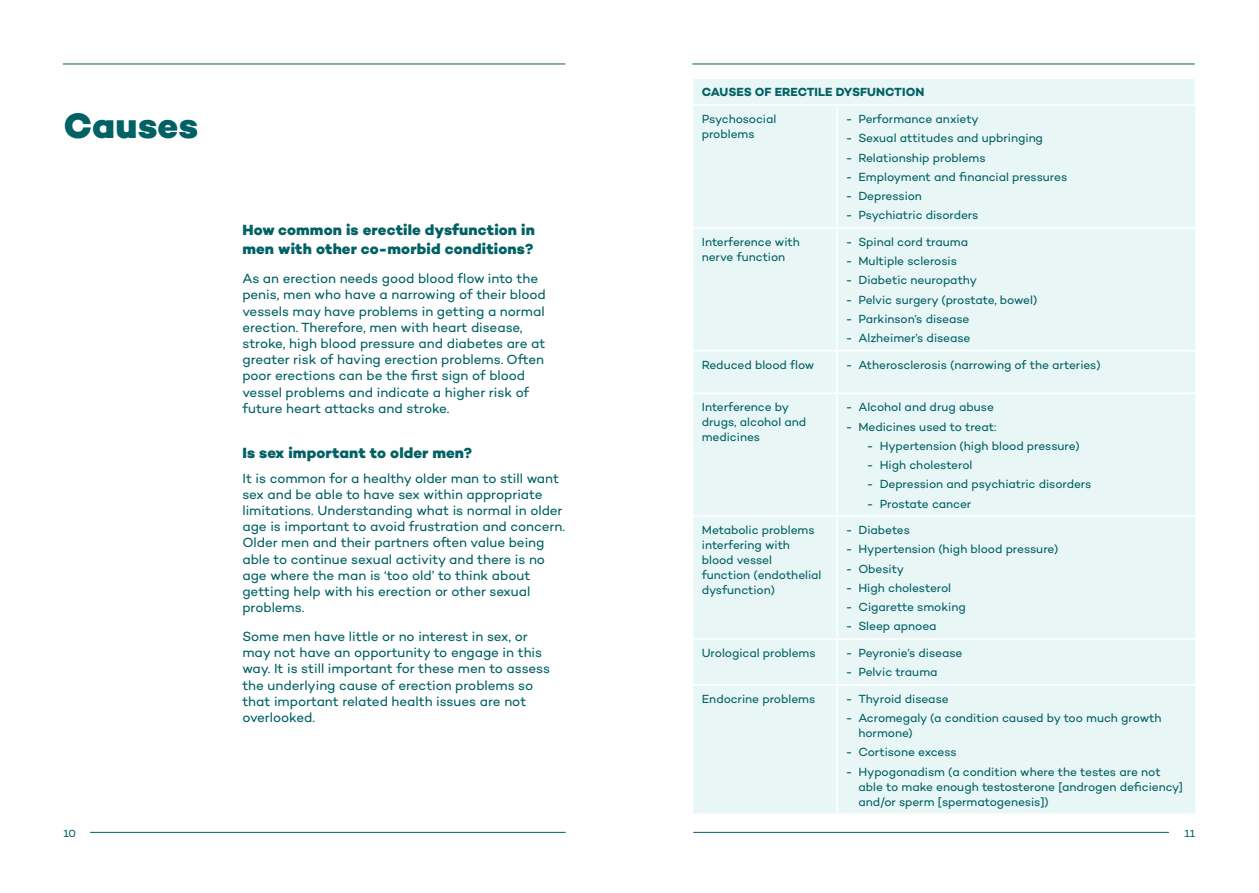
<style>
.page{position:relative;width:1259px;height:893px;background:#fff}
.page>*{position:absolute;margin:0;border:0;box-sizing:border-box;transform-origin:0 0}
.t1{font:800 36px "Campton";letter-spacing:.01em;color:#016164}
.t2{font:800 15px/19.5px "Campton";letter-spacing:.01em;color:#016164}
.t3{font:13.5px/16.2px "Campton";letter-spacing:-.005em;color:#016164}
.t4{font:12px/15px "Campton";letter-spacing:-.005em;color:#016164}
.t5{font:700 12px "Campton";letter-spacing:.005em;color:#016164}
.t6{font:10.5px "Campton";color:#016164}
</style>
<div class="page">
<hr style="left:90px;top:832px;width:476px;height:1px;background:#016164">
<hr style="left:693px;top:832px;width:476px;height:1px;background:#016164">
<hr style="left:692px;top:64px;width:502px;height:1px;background:#016164">
<hr style="left:63px;top:64px;width:502px;height:1px;background:#016164">
<div style="left:693px;top:79px;width:502px;height:734px;background:#e9f6f6"></div>
<hr style="left:693px;top:104px;width:144px;height:2px;background:#fff">
<hr style="left:837px;top:104px;width:359px;height:2px;background:#fff">
<hr style="left:693px;top:227px;width:144px;height:2px;background:#fff">
<hr style="left:837px;top:227px;width:358px;height:2px;background:#fff">
<hr style="left:693px;top:350px;width:144px;height:1px;background:#fff">
<hr style="left:837px;top:350px;width:358px;height:1px;background:#fff">
<hr style="left:693px;top:392px;width:144px;height:2px;background:#fff">
<hr style="left:837px;top:392px;width:358px;height:2px;background:#fff">
<hr style="left:693px;top:515px;width:144px;height:2px;background:#fff">
<hr style="left:837px;top:515px;width:358px;height:2px;background:#fff">
<hr style="left:693px;top:638px;width:144px;height:2px;background:#fff">
<hr style="left:837px;top:638px;width:358px;height:2px;background:#fff">
<hr style="left:693px;top:684px;width:144px;height:2px;background:#fff">
<hr style="left:837px;top:684px;width:358px;height:2px;background:#fff">
<hr style="left:1194px;top:79px;width:2px;height:25px;background:#fff">
<hr style="left:836px;top:106px;width:2px;height:121px;background:#fff">
<hr style="left:836px;top:229px;width:2px;height:121px;background:#fff">
<hr style="left:836px;top:351px;width:2px;height:41px;background:#fff">
<hr style="left:836px;top:394px;width:2px;height:121px;background:#fff">
<hr style="left:836px;top:517px;width:2px;height:121px;background:#fff">
<hr style="left:836px;top:640px;width:2px;height:44px;background:#fff">
<hr style="left:836px;top:686px;width:2px;height:127px;background:#fff">
<h1 class="t1" style="left:64px;top:102px;width:136px">Causes</h1>
<p class="t2" style="left:242px;top:220px;width:294px">How common is erectile dysfunction in men with other co-morbid conditions?</p>
<p class="t3" style="left:242px;top:270px;width:305px">As an erection needs good blood flow into the penis, men who have a narrowing of their blood vessels may have problems in getting a normal erection. Therefore, men with heart disease, stroke, high blood pressure and diabetes are at greater risk of having erection problems. Often poor erections can be the first sign of blood vessel problems and indicate a higher risk of future heart attacks and stroke.</p>
<p class="t2" style="left:242px;top:443px;width:231px">Is sex important to older men?</p>
<p class="t3" style="left:242px;top:469px;width:324px">It is common for a healthy older man to still want sex and be able to have sex within appropriate limitations. Understanding what is normal in older age is important to avoid frustration and concern.<br>Older men and their partners often value being able to continue sexual activity and there is no age where the man is ‘too old’ to think about getting help with his erection or other sexual problems.</p>
<p class="t3" style="left:242px;top:628px;width:309px">Some men have little or no interest in sex, or may not have an opportunity to engage in this way. It is still important for these men to assess the underlying cause of erection problems so that important related health issues are not overlooked.</p>
<p class="t5" style="left:702px;top:85px;width:224px">CAUSES OF ERECTILE DYSFUNCTION</p>
<p class="t4" style="left:702px;top:111px;width:76px">Psychosocial problems</p>
<p class="t4" style="left:845px;top:111px;width:135px">- Performance anxiety</p>
<p class="t4" style="left:845px;top:130px;width:199px">- Sexual attitudes and upbringing</p>
<p class="t4" style="left:845px;top:150px;width:141px">- Relationship problems</p>
<p class="t4" style="left:845px;top:169px;width:223px">- Employment and financial pressures</p>
<p class="t4" style="left:845px;top:188px;width:78px">- Depression</p>
<p class="t4" style="left:845px;top:207px;width:134px">- Psychiatric disorders</p>
<p class="t4" style="left:702px;top:234px;width:99px">Interference with nerve function</p>
<p class="t4" style="left:845px;top:234px;width:124px">- Spinal cord trauma</p>
<p class="t4" style="left:845px;top:253px;width:113px">- Multiple sclerosis</p>
<p class="t4" style="left:845px;top:273px;width:133px">- Diabetic neuropathy</p>
<p class="t4" style="left:845px;top:292px;width:193px">- Pelvic surgery (prostate, bowel)</p>
<p class="t4" style="left:845px;top:311px;width:125px">- Parkinson’s disease</p>
<p class="t4" style="left:845px;top:330px;width:126px">- Alzheimer’s disease</p>
<p class="t4" style="left:702px;top:357px;width:114px">Reduced blood flow</p>
<p class="t4" style="left:845px;top:357px;width:257px">- Atherosclerosis (narrowing of the arteries)</p>
<p class="t4" style="left:702px;top:399px;width:106px">Interference by drugs, alcohol and medicines</p>
<p class="t4" style="left:845px;top:399px;width:150px">- Alcohol and drug abuse</p>
<p class="t4" style="left:845px;top:419px;width:152px">- Medicines used to treat:</p>
<p class="t4" style="left:867px;top:438px;width:214px">- Hypertension (high blood pressure)</p>
<p class="t4" style="left:867px;top:457px;width:107px">- High cholesterol</p>
<p class="t4" style="left:867px;top:476px;width:226px">- Depression and psychiatric disorders</p>
<p class="t4" style="left:867px;top:496px;width:106px">- Prostate cancer</p>
<p class="t4" style="left:702px;top:522px;width:121px">Metabolic problems interfering with blood vessel function (endothelial dysfunction)</p>
<p class="t4" style="left:845px;top:522px;width:66px">- Diabetes</p>
<p class="t4" style="left:845px;top:542px;width:214px">- Hypertension (high blood pressure)</p>
<p class="t4" style="left:845px;top:561px;width:60px">- Obesity</p>
<p class="t4" style="left:845px;top:580px;width:107px">- High cholesterol</p>
<p class="t4" style="left:845px;top:599px;width:122px">- Cigarette smoking</p>
<p class="t4" style="left:845px;top:618px;width:92px">- Sleep apnoea</p>
<p class="t4" style="left:702px;top:645px;width:115px">Urological problems</p>
<p class="t4" style="left:845px;top:645px;width:118px">- Peyronie’s disease</p>
<p class="t4" style="left:845px;top:664px;width:93px">- Pelvic trauma</p>
<p class="t4" style="left:702px;top:691px;width:115px">Endocrine problems</p>
<p class="t4" style="left:845px;top:691px;width:104px">- Thyroid disease</p>
<p class="t4" style="left:858px;top:710px;width:304px;text-indent:-13px">- Acromegaly (a condition caused by too much growth hormone)</p>
<p class="t4" style="left:845px;top:744px;width:113px">- Cortisone excess</p>
<p class="t4" style="left:858px;top:764px;width:326px;text-indent:-13px">- Hypogonadism (a condition where the testes are not able to make enough testosterone [androgen deficiency] and/or sperm [spermatogenesis])</p>
<p class="t6" style="left:63px;top:827px;width:14px">10</p>
<p class="t6" style="left:1184px;top:827px;width:12px">11</p>
</div>
